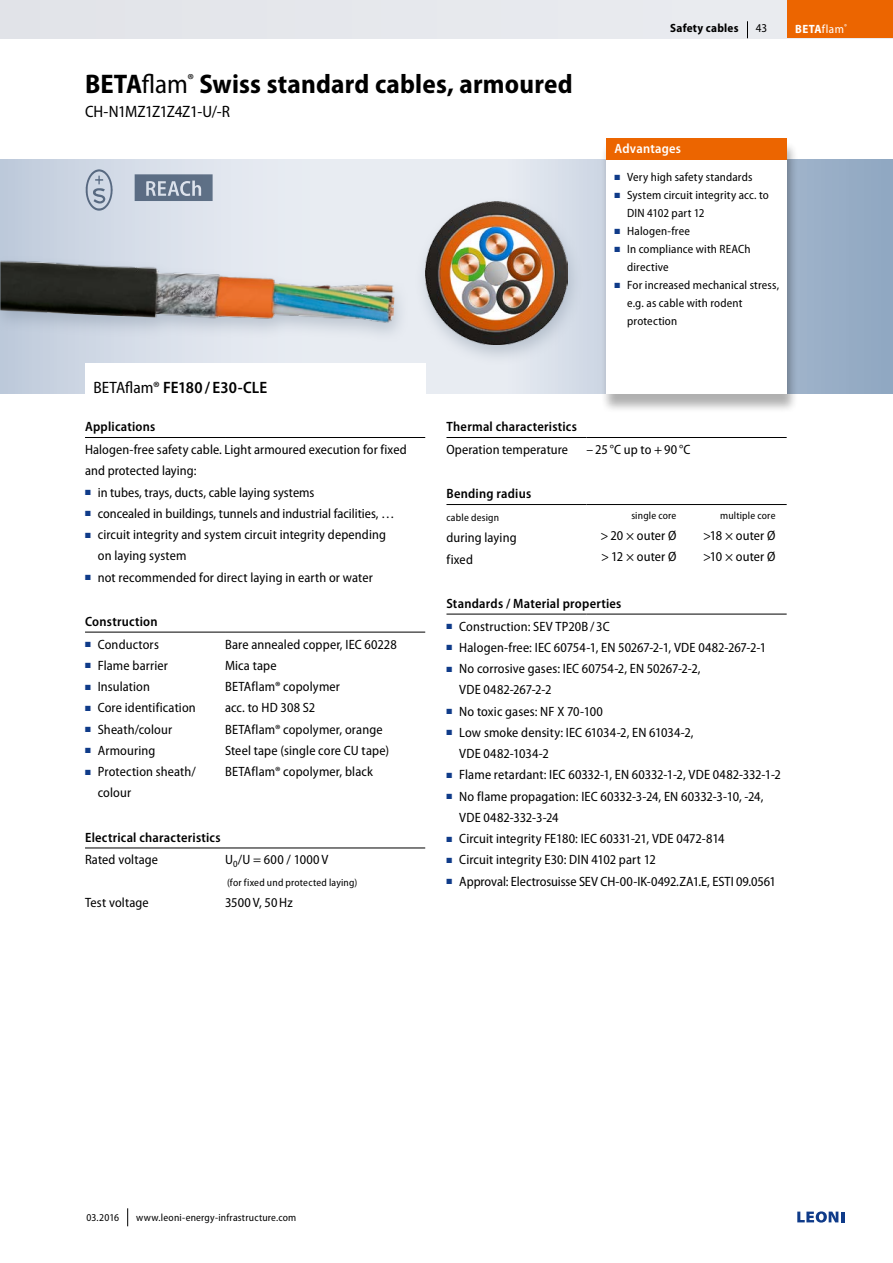
<style>
.page{position:relative;width:893px;height:1263px;background:#fff}
.page>*{position:absolute;margin:0;border:0;box-sizing:border-box;transform-origin:0 0}
.t1{font:700 semi-condensed 27px "Myriad Pro";letter-spacing:.005em;color:#000}
.t2{font:600 semi-condensed 16.5px "Myriad Pro";color:#000}
.t3{font:semi-condensed 16.5px "Myriad Pro";letter-spacing:-.03em;color:#000}
.t4{font:semi-condensed 13.5px/21.3px "Myriad Pro";letter-spacing:.01em;color:#000}
.t5{font:600 semi-condensed 13.5px "Myriad Pro";letter-spacing:.015em;color:#000}
.t6{font:600 semi-condensed 13.5px "Myriad Pro";letter-spacing:.015em;color:#fff}
.t7{font:semi-condensed 12px/18px "Myriad Pro";letter-spacing:.015em;color:#000}
.t8{font:700 semi-condensed 12px "Myriad Pro";letter-spacing:.02em;color:#000}
.t9{font:700 semi-condensed 12px "Myriad Pro";color:#fff}
.t10{font:semi-condensed 10.5px "Myriad Pro";letter-spacing:.02em;color:#000}
.s1{font-weight:400}
.s2{color:#0f3b89}
</style>
<div class="page">
<svg style="left:0;top:159px;width:893px;height:234px;background:#c8d3e1"></svg>
<div style="left:85px;top:363px;width:340px;height:52px;background:#fff"></div>
<hr style="left:225px;top:632px;width:200px;height:1px;background:#000">
<hr style="left:225px;top:848px;width:200px;height:1px;background:#000">
<hr style="left:85px;top:437px;width:140px;height:1px;background:#000">
<hr style="left:225px;top:437px;width:200px;height:1px;background:#000">
<hr style="left:85px;top:632px;width:140px;height:1px;background:#000">
<hr style="left:85px;top:848px;width:140px;height:1px;background:#000">
<hr style="left:586px;top:437px;width:201px;height:1px;background:#000">
<hr style="left:586px;top:504px;width:201px;height:1px;background:#000">
<hr style="left:446px;top:614px;width:140px;height:1px;background:#000">
<hr style="left:586px;top:614px;width:201px;height:1px;background:#000">
<hr style="left:446px;top:437px;width:140px;height:1px;background:#000">
<hr style="left:446px;top:504px;width:140px;height:1px;background:#000">
<div style="left:414px;top:196px;width:169px;height:170px;background:#6c7d90;opacity:.35"></div>
<img style="left:425px;top:202px;width:142px;height:142px">
<div style="left:600px;top:141px;width:198px;height:273px;background:#000;opacity:.31"></div>
<div style="left:606px;top:138px;width:181px;height:255px;background:#fff"></div>
<div style="left:606px;top:138px;width:181px;height:21px;background:#ec6500"></div>
<img style="left:85px;top:169px;width:28px;height:41px">
<div style="left:0;top:255px;width:410px;height:88px;background:#6c7d90;opacity:.35"></div>
<img style="left:0;top:254px;width:395px;height:74px">
<svg style="left:135px;top:174px;width:78px;height:27px;background:#748397"></svg>
<div style="left:0;top:0;width:893px;height:38px;background:#e6e8ed"></div>
<div style="left:787px;top:0;width:106px;height:38px;background:#ec6500"></div>
<svg style="left:797px;top:1211px;width:47px;height:11px"></svg>
<svg style="left:747px;top:21px;width:1px;height:17px"></svg>
<svg style="left:127px;top:1208px;width:1px;height:18px"></svg>
<h1 class="t1" style="left:85px;top:66px;width:489px">BETA<span class="s1">flam</span><sup>®</sup> Swiss standard cables, armoured</h1>
<p class="t3" style="left:85px;top:101px;width:147px">CH-N1MZ1Z1Z4Z1-U/-R</p>
<p class="t8" style="left:670px;top:21px;width:70px">Safety cables</p>
<p class="t9" style="left:795px;top:21px;width:53px">BETA<span class="s1">flam</span><sup>®</sup></p>
<p class="t7" style="left:756px;top:19px;width:13px">43</p>
<p class="t6" style="left:614px;top:140px;width:68px">Advantages</p>
<p class="t7" style="left:614px;top:168px;width:139px"><span class="s2">■</span> Very high safety standards</p>
<p class="t7" style="left:627px;top:186px;width:143px;text-indent:-13px"><span class="s2">■</span> System circuit integrity acc. to<br>DIN 4102 part 12</p>
<p class="t7" style="left:614px;top:222px;width:77px"><span class="s2">■</span> Halogen-free</p>
<p class="t7" style="left:627px;top:240px;width:125px;text-indent:-13px"><span class="s2">■</span> In compliance with REACh directive</p>
<p class="t7" style="left:627px;top:276px;width:153px;text-indent:-13px"><span class="s2">■</span> For increased mechanical stress, e.g. as cable with rodent protection</p>
<p class="t2" style="left:94px;top:377px;width:175px"><span class="s1">BETAflam®</span> FE180 / E30-CLE</p>
<p class="t5" style="left:85px;top:418px;width:72px">Applications</p>
<p class="t4" style="left:85px;top:439px;width:323px">Halogen-free safety cable. Light armoured execution for fixed and protected laying:</p>
<p class="t4" style="left:85px;top:481px;width:231px"><span class="s2">■</span> in tubes, trays, ducts, cable laying systems</p>
<p class="t4" style="left:85px;top:502px;width:311px"><span class="s2">■</span> concealed in buildings, tunnels and industrial facilities, …</p>
<p class="t4" style="left:98px;top:524px;width:290px;text-indent:-13px"><span class="s2">■</span> circuit integrity and system circuit integrity depending on laying system</p>
<p class="t4" style="left:85px;top:566px;width:289px"><span class="s2">■</span> not recommended for direct laying in earth or water</p>
<p class="t5" style="left:85px;top:613px;width:74px">Construction</p>
<p class="t4" style="left:85px;top:633px;width:75px"><span class="s2">■</span> Conductors</p>
<p class="t4" style="left:85px;top:654px;width:84px"><span class="s2">■</span> Flame barrier</p>
<p class="t4" style="left:85px;top:676px;width:67px"><span class="s2">■</span> Insulation</p>
<p class="t4" style="left:85px;top:697px;width:112px"><span class="s2">■</span> Core identification</p>
<p class="t4" style="left:85px;top:718px;width:89px"><span class="s2">■</span> Sheath/colour</p>
<p class="t4" style="left:85px;top:739px;width:72px"><span class="s2">■</span> Armouring</p>
<p class="t4" style="left:98px;top:761px;width:100px;text-indent:-13px"><span class="s2">■</span> Protection sheath/ colour</p>
<p class="t4" style="left:225px;top:633px;width:173px">Bare annealed copper, IEC 60228<br>Mica tape<br>BETAflam® copolymer<br>acc. to HD 308 S2<br>BETAflam® copolymer, orange<br>Steel tape (single core CU tape)<br>BETAflam® copolymer, black</p>
<p class="t5" style="left:85px;top:828px;width:137px">Electrical characteristics</p>
<p class="t4" style="left:85px;top:849px;width:75px">Rated voltage</p>
<p class="t4" style="left:85px;top:892px;width:65px">Test voltage</p>
<p class="t4" style="left:225px;top:849px;width:105px">U<sub>0</sub>/U = 600 / 1000 V</p>
<p class="t10" style="left:227px;top:876px;width:132px">(for fixed und protected laying)</p>
<p class="t4" style="left:225px;top:892px;width:69px">3500 V, 50Hz</p>
<p class="t5" style="left:446px;top:418px;width:132px">Thermal characteristics</p>
<p class="t4" style="left:446px;top:439px;width:123px">Operation temperature</p>
<p class="t4" style="left:586px;top:439px;width:105px">– 25 °C up to +90 °C</p>
<p class="t5" style="left:446px;top:485px;width:86px">Bending radius</p>
<p class="t10" style="left:446px;top:511px;width:54px">cable design</p>
<p class="t4" style="left:446px;top:527px;width:72px">during laying fixed</p>
<p class="t10" style="left:631px;top:509px;width:47px">single core</p>
<p class="t10" style="left:720px;top:509px;width:57px">multiple core</p>
<p class="t4" style="left:601px;top:525px;width:77px">&gt;20 × outer Ø</p>
<p class="t4" style="left:703px;top:525px;width:74px">&gt;18 × outer Ø</p>
<p class="t4" style="left:601px;top:546px;width:77px">&gt;12 × outer Ø</p>
<p class="t4" style="left:703px;top:546px;width:74px">&gt;10 × outer Ø</p>
<p class="t5" style="left:446px;top:595px;width:176px">Standards / Material properties</p>
<p class="t4" style="left:446px;top:615px;width:165px"><span class="s2">■</span> Construction: SEV TP20B / 3C</p>
<p class="t4" style="left:446px;top:636px;width:321px"><span class="s2">■</span> Halogen-free: IEC 60754-1, EN 50267-2-1, VDE 0482-267-2-1</p>
<p class="t4" style="left:459px;top:658px;width:243px;text-indent:-13px"><span class="s2">■</span> No corrosive gases: IEC 60754-2, EN 50267-2-2,<br>VDE 0482-267-2-2</p>
<p class="t4" style="left:446px;top:700px;width:158px"><span class="s2">■</span> No toxic gases: NF X 70-100</p>
<p class="t4" style="left:459px;top:721px;width:236px;text-indent:-13px"><span class="s2">■</span> Low smoke density: IEC 61034-2, EN 61034-2,<br>VDE 0482-1034-2</p>
<p class="t4" style="left:446px;top:764px;width:336px"><span class="s2">■</span> Flame retardant: IEC 60332-1, EN 60332-1-2, VDE 0482-332-1-2</p>
<p class="t4" style="left:459px;top:785px;width:306px;text-indent:-13px"><span class="s2">■</span> No flame propagation: IEC 60332-3-24, EN 60332-3-10, -24,<br>VDE 0482-332-3-24</p>
<p class="t4" style="left:446px;top:828px;width:280px"><span class="s2">■</span> Circuit integrity FE180: IEC 60331-21, VDE 0472-814</p>
<p class="t4" style="left:446px;top:849px;width:211px"><span class="s2">■</span> Circuit integrity E30: DIN 4102 part 12</p>
<p class="t4" style="left:446px;top:870px;width:331px"><span class="s2">■</span> Approval: Electrosuisse SEV CH-00-IK-0492.ZA1.E, ESTI 09.0561</p>
<p class="t10" style="left:86px;top:1211px;width:34px">03.2016</p>
<p class="t10" style="left:136px;top:1211px;width:162px">www.leoni-energy-infrastructure.com</p>
</div>
